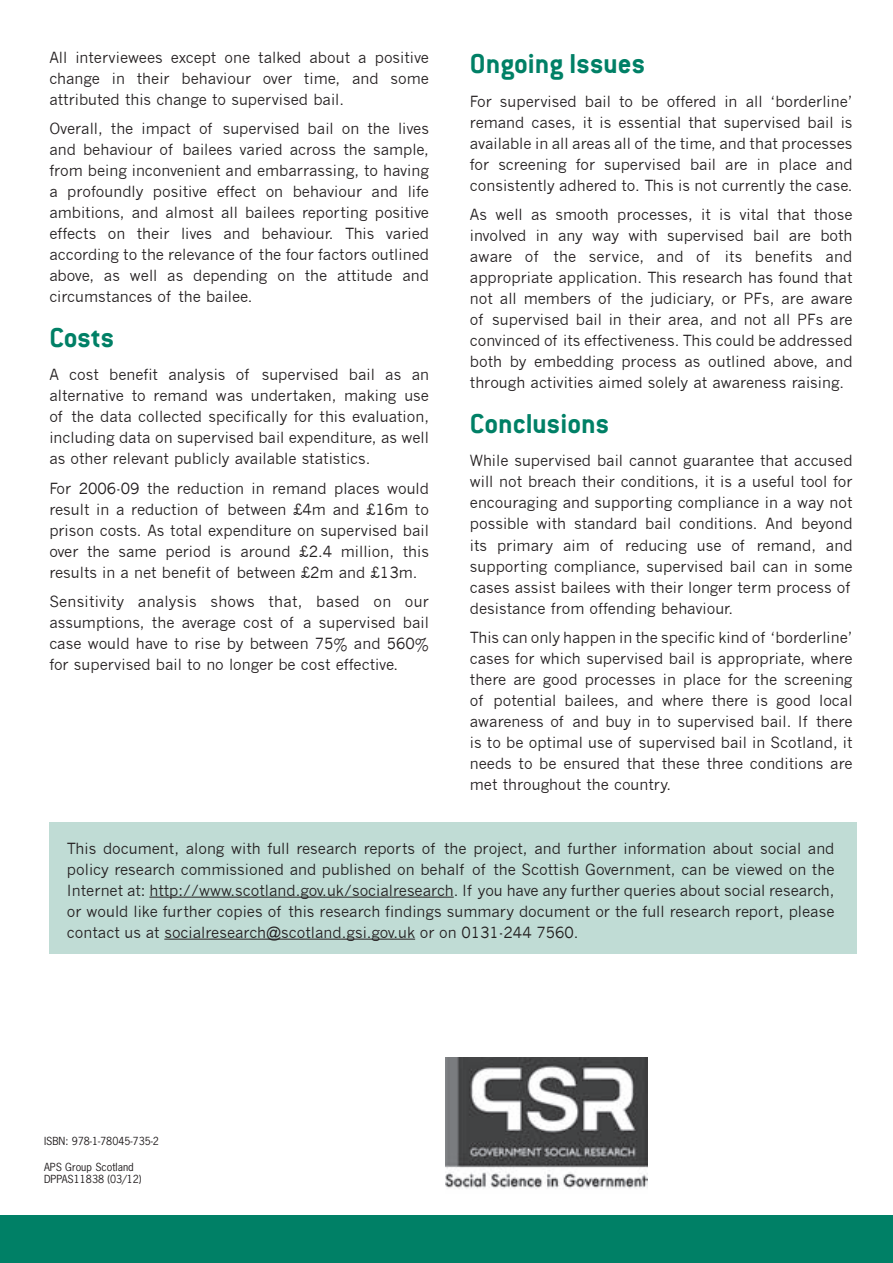
<style>
.page{position:relative;width:893px;height:1263px;background:#fff}
.page>*{position:absolute;margin:0;border:0;box-sizing:border-box;transform-origin:0 0}
.t1{font:700 30px "Conduit OSITC";color:#008066}
.t2{font:15px/21px "News Gothic";color:#231f20;text-align:justify}
.t3{font:10.5px/12.6px "News Gothic";color:#231f20}
</style>
<div class="page">
<div style="left:0;top:1215px;width:893px;height:48px;background:#008066"></div>
<img style="left:445px;top:1058px;width:202px;height:131px">
<div style="left:49px;top:822px;width:808px;height:132px;background:#c0dcd5"></div>
<hr style="left:149px;top:897px;width:305px;height:1px;background:#231f20">
<hr style="left:164px;top:939px;width:251px;height:1px;background:#231f20">
<p class="t2" style="left:49px;top:47px;width:381px">All interviewees except one talked about a positive change in their behaviour over time, and some attributed this change to supervised bail.</p>
<p class="t2" style="left:49px;top:118px;width:381px">Overall, the impact of supervised bail on the lives and behaviour of bailees varied across the sample, from being inconvenient and embarrassing, to having a profoundly positive effect on behaviour and life ambitions, and almost all bailees reporting positive effects on their lives and behaviour. This varied according to the relevance of the four factors outlined above, as well as depending on the attitude and circumstances of the bailee.</p>
<h1 class="t1" style="left:49px;top:319px;width:66px">Costs</h1>
<p class="t2" style="left:49px;top:364px;width:381px">A cost benefit analysis of supervised bail as an alternative to remand was undertaken, making use of the data collected specifically for this evaluation, including data on supervised bail expenditure, as well as other relevant publicly available statistics.</p>
<p class="t2" style="left:49px;top:478px;width:381px">For 2006-09 the reduction in remand places would result in a reduction of between £4m and £16m to prison costs. As total expenditure on supervised bail over the same period is around £2.4 million, this results in a net benefit of between £2m and £13m.</p>
<p class="t2" style="left:49px;top:591px;width:381px">Sensitivity analysis shows that, based on our assumptions, the average cost of a supervised bail case would have to rise by between 75% and 560% for supervised bail to no longer be cost effective.</p>
<h1 class="t1" style="left:470px;top:45px;width:177px">Ongoing Issues</h1>
<p class="t2" style="left:470px;top:91px;width:384px">For supervised bail to be offered in all ‘borderline’ remand cases, it is essential that supervised bail is available in all areas all of the time, and that processes for screening for supervised bail are in place and consistently adhered to. This is not currently the case.</p>
<p class="t2" style="left:470px;top:204px;width:384px">As well as smooth processes, it is vital that those involved in any way with supervised bail are both aware of the service, and of its benefits and appropriate application. This research has found that not all members of the judiciary, or PFs, are aware of supervised bail in their area, and not all PFs are convinced of its effectiveness. This could be addressed both by embedding process as outlined above, and through activities aimed solely at awareness raising.</p>
<h1 class="t1" style="left:470px;top:405px;width:141px">Conclusions</h1>
<p class="t2" style="left:470px;top:451px;width:384px;text-align:left">While supervised bail cannot guarantee that accused will not breach their conditions, it is a useful tool for encouraging and supporting compliance in a way not possible with standard bail conditions. And beyond its primary aim of reducing use of remand, and supporting compliance, supervised bail can in some cases assist bailees with their longer term process of desistance from offending behaviour.</p>
<p class="t2" style="left:470px;top:627px;width:384px">This can only happen in the specific kind of ‘borderline’ cases for which supervised bail is appropriate, where there are good processes in place for the screening of potential bailees, and where there is good local awareness of and buy in to supervised bail. If there is to be optimal use of supervised bail in Scotland, it needs to be ensured that these three conditions are met throughout the country.</p>
<p class="t2" style="left:67px;top:838px;width:769px">This document, along with full research reports of the project, and further information about social and policy research commissioned and published on behalf of the Scottish Government, can be viewed on the Internet at: http://www.scotland.gov.uk/socialresearch. If you have any further queries about social research, or would like further copies of this research findings summary document or the full research report, please contact us at socialresearch@scotland.gsi.gov.uk or on 0131-244 7560.</p>
<p class="t3" style="left:44px;top:1135px;width:116px">ISBN: 978-1-78045-735-2</p>
<p class="t3" style="left:44px;top:1160px;width:99px">APS Group Scotland<br>DPPAS11838 (03/12)</p>
</div>
